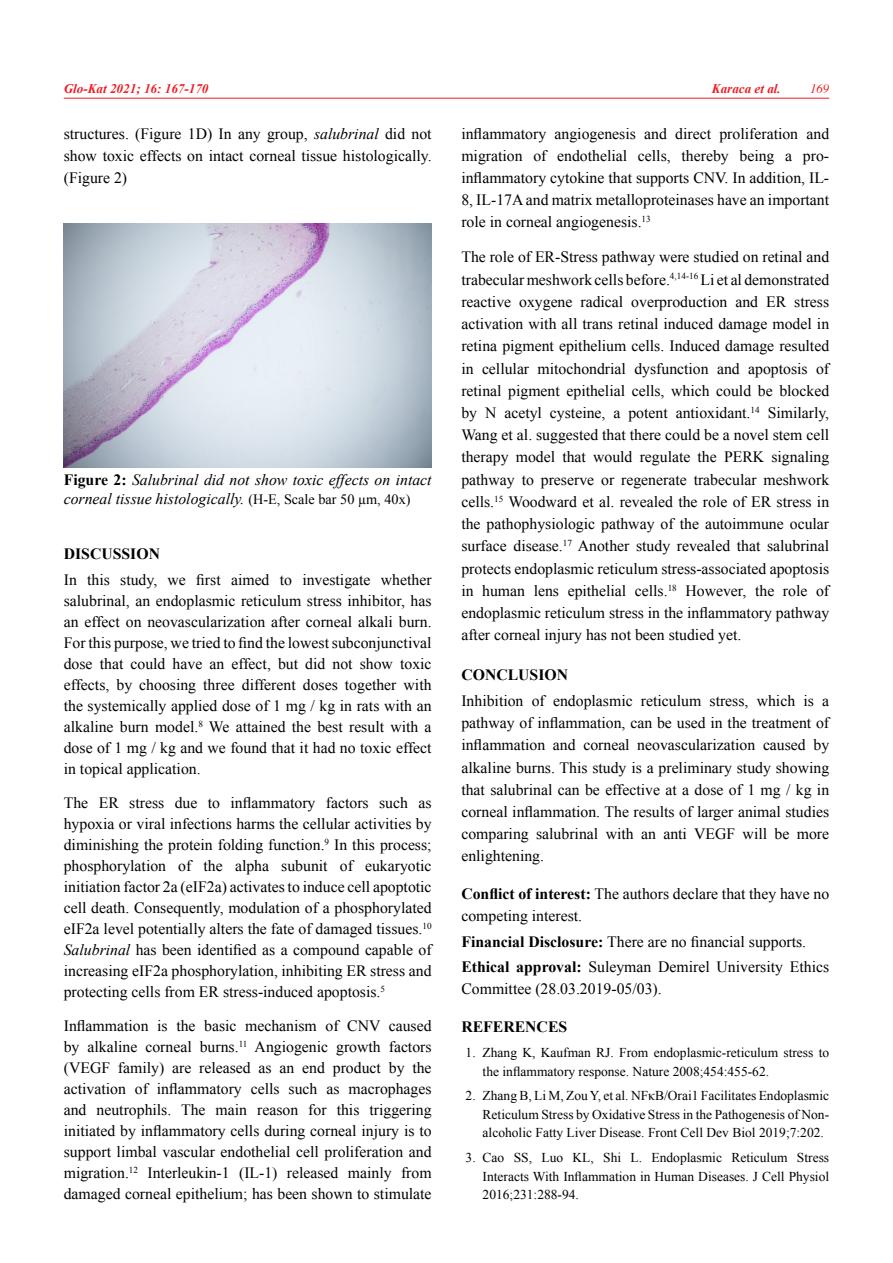
<style>
.page{position:relative;width:893px;height:1263px;background:#fff}
.page>*{position:absolute;margin:0;border:0;box-sizing:border-box;transform-origin:0 0}
.t1{font:15.75px/21px "Times New Roman";color:#000;text-align:justify}
.t2{font:italic 15.75px/19.5px "Times New Roman";color:#000}
.t3{font:700 15.75px "Times New Roman";color:#000}
.t4{font:13.5px/18.5px "Times New Roman";color:#000;text-align:justify}
.t5{font:italic 700 13.2px "Times New Roman";color:#ed1d24}
.t6{font:italic 12.75px "Times";color:#ed1d24}
.s1{font-style:italic}
.s2{font-weight:700}
.s3{font-weight:700;font-style:normal}
.s4{font-style:normal;font-size:14.25px}
</style>
<div class="page">
<hr style="left:64px;top:98px;width:765px;height:1px;background:#ed1d24">
<img style="left:64px;top:223px;width:368px;height:245px">
<p class="t5" style="left:64px;top:79px;width:146px">Glo-Kat 2021; 16: 167-170</p>
<p class="t5" style="left:712px;top:79px;width:70px">Karaca et al.</p>
<p class="t6" style="left:810px;top:81px;width:21px">169</p>
<p class="t1" style="left:64px;top:122px;width:369px;line-height:22.2px">structures. (Figure 1D) In any group, <span class="s1">salubrinal</span> did not show toxic effects on intact corneal tissue histologically. (Figure 2)</p>
<p class="t1" style="left:461px;top:122px;width:369px;line-height:22.2px">inflammatory angiogenesis and direct proliferation and migration of endothelial cells, thereby being a pro&shy;inflammatory cytokine that supports CNV. In addition, IL-8, IL-17A and matrix metalloproteinases have an important role in corneal angiogenesis.<sup>13</sup></p>
<p class="t1" style="left:461px;top:246px;width:369px;line-height:22.2px">The role of ER-Stress pathway were studied on retinal and trabecular meshwork cells before.<sup>4,14-16</sup> Li et al demonstrated reactive oxygene radical overproduction and ER stress activation with all trans retinal induced damage model in retina pigment epithelium cells. Induced damage resulted in cellular mitochondrial dysfunction and apoptosis of retinal pigment epithelial cells, which could be blocked by N acetyl cysteine, a potent antioxidant.<sup>14</sup> Similarly, Wang et al. suggested that there could be a novel stem cell therapy model that would regulate the PERK signaling pathway to preserve or regenerate trabecular meshwork cells.<sup>15</sup> Woodward et al. revealed the role of ER stress in the pathophysiologic pathway of the autoimmune ocular surface disease.<sup>17</sup> Another study revealed that salubrinal protects endoplasmic reticulum stress-associated apoptosis in human lens epithelial cells.<sup>18</sup> However, the role of endoplasmic reticulum stress in the inflammatory pathway after corneal injury has not been studied yet.</p>
<p class="t3" style="left:461px;top:663px;width:108px">CONCLUSION</p>
<p class="t1" style="left:461px;top:689px;width:369px;line-height:22px">Inhibition of endoplasmic reticulum stress, which is a pathway of inflammation, can be used in the treatment of inflammation and corneal neovascularization caused by alkaline burns. This study is a preliminary study showing that salubrinal can be effective at a dose of 1 mg / kg in corneal inflammation. The results of larger animal studies comparing salubrinal with an anti VEGF will be more enlightening.</p>
<p class="t1" style="left:461px;top:883px;width:369px;line-height:21.5px"><span class="s2">Conflict of interest:</span> The authors declare that they have no competing interest.</p>
<p class="t1" style="left:461px;top:928px;width:369px;line-height:25.7px"><span class="s2">Financial Disclosure:</span> There are no financial supports.<br><span class="s2">Ethical approval:</span> Suleyman Demirel University Ethics</p>
<p class="t1" style="left:461px;top:978px;width:202px">Committee (28.03.2019-05/03).</p>
<p class="t3" style="left:461px;top:1016px;width:107px">REFERENCES</p>
<p class="t4" style="left:483px;top:1043px;width:348px;text-indent:-17px">1. Zhang K, Kaufman RJ. From endoplasmic-reticulum stress to the inflammatory response. Nature 2008;454:455-62.</p>
<p class="t4" style="left:483px;top:1086px;width:348px;text-indent:-17px">2. Zhang B, Li M, Zou Y, et al. NFκB/Orai1 Facilitates Endoplasmic Reticulum Stress by Oxidative Stress in the Pathogenesis of Non&shy;alcoholic Fatty Liver Disease. Front Cell Dev Biol 2019;7:202.</p>
<p class="t4" style="left:483px;top:1148px;width:348px;text-indent:-17px">3. Cao SS, Luo KL, Shi L. Endoplasmic Reticulum Stress Interacts With Inflammation in Human Diseases. J Cell Physiol 2016;231:288-94.</p>
<p class="t2" style="left:64px;top:469px;width:369px"><span class="s3">Figure 2:</span> Salubrinal did not show toxic effects on intact corneal tissue histologically. <span class="s4">(H-E, Scale bar 50 µm, 40x)</span></p>
<p class="t3" style="left:64px;top:543px;width:98px">DISCUSSION</p>
<p class="t1" style="left:64px;top:568px;width:369px">In this study, we first aimed to investigate whether salubrinal, an endoplasmic reticulum stress inhibitor, has an effect on neovascularization after corneal alkali burn.<br>For this purpose, we tried to find the lowest subconjunctival dose that could have an effect, but did not show toxic effects, by choosing three different doses together with the systemically applied dose of 1 mg / kg in rats with an alkaline burn model.<sup>8</sup> We attained the best result with a dose of 1 mg / kg and we found that it had no toxic effect in topical application.</p>
<p class="t1" style="left:64px;top:792px;width:369px">The ER stress due to inflammatory factors such as hypoxia or viral infections harms the cellular activities by diminishing the protein folding function.<sup>9</sup> In this process; phosphorylation of the alpha subunit of eukaryotic initiation factor 2a (eIF2a) activates to induce cell apoptotic cell death. Consequently, modulation of a phosphorylated eIF2a level potentially alters the fate of damaged tissues.<sup>10<br></sup><span class="s1">Salubrinal</span> has been identified as a compound capable of increasing eIF2a phosphorylation, inhibiting ER stress and protecting cells from ER stress-induced apoptosis.<sup>5</sup></p>
<p class="t1" style="left:64px;top:1015px;width:369px">Inflammation is the basic mechanism of CNV caused by alkaline corneal burns.<sup>11</sup> Angiogenic growth factors (VEGF family) are released as an end product by the activation of inflammatory cells such as macrophages and neutrophils. The main reason for this triggering initiated by inflammatory cells during corneal injury is to support limbal vascular endothelial cell proliferation and migration.<sup>12</sup> Interleukin-1 (IL-1) released mainly from damaged corneal epithelium; has been shown to stimulate</p>
</div>
